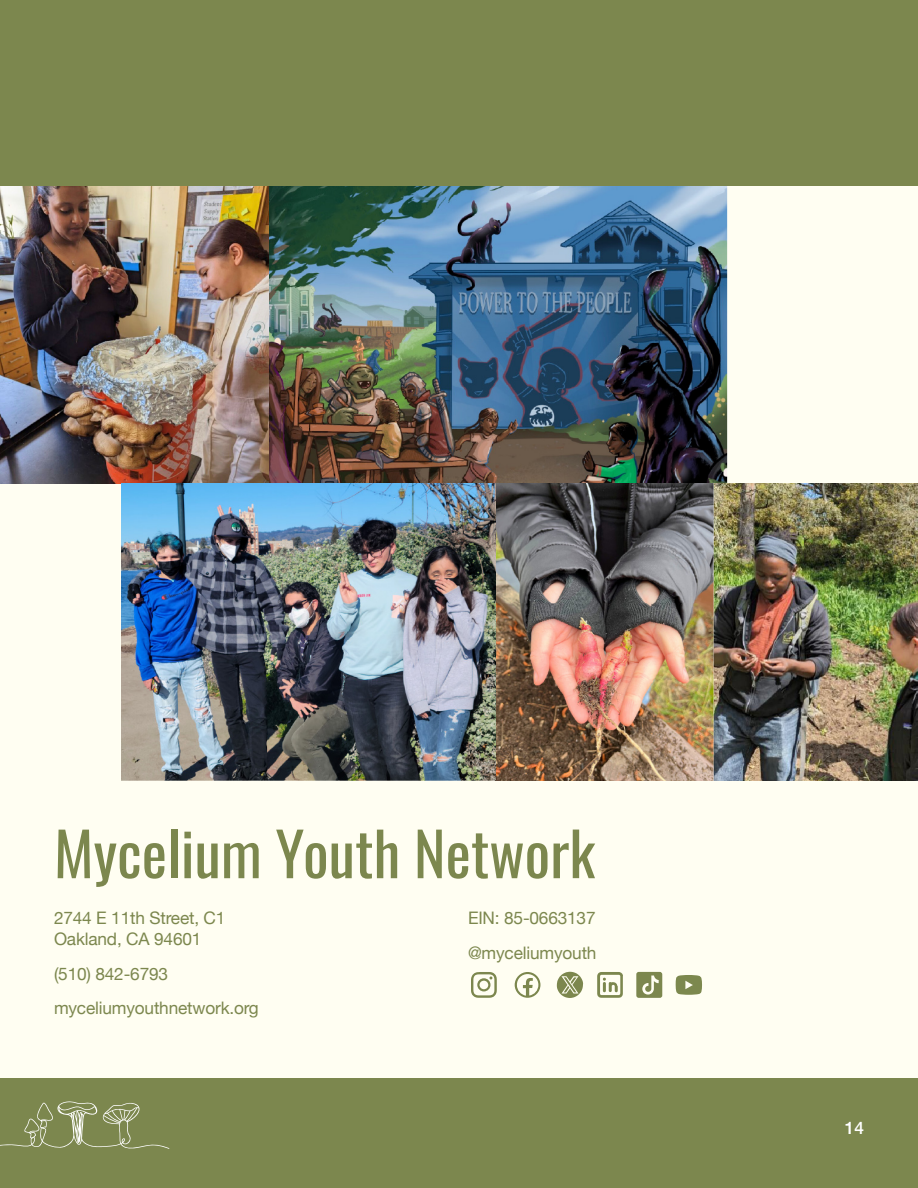
<style>
.page{position:relative;width:918px;height:1188px;background:#7c874e}
.page>*{position:absolute;margin:0;border:0;box-sizing:border-box;transform-origin:0 0}
.t1{font:60px "Oswald";color:#7c874e}
.Body{font:17.25px/21px "Helvetica Neue";letter-spacing:-.01em;color:#7c874e}
.t2{font:500 17.25px "Helvetica Neue";color:#fff}
</style>
<div class="page">
<svg style="left:0;top:1101px;width:169px;height:48px"></svg>
<div style="left:0;top:186px;width:918px;height:891px;background:#fffef2"></div>
<svg style="left:557px;top:972px;width:26px;height:26px"></svg>
<svg style="left:676px;top:975px;width:26px;height:20px"></svg>
<svg style="left:636px;top:972px;width:26px;height:26px"></svg>
<svg style="left:597px;top:972px;width:26px;height:26px"></svg>
<svg style="left:515px;top:972px;width:25px;height:26px"></svg>
<svg style="left:471px;top:972px;width:26px;height:26px"></svg>
<img style="left:0;top:186px;width:727px;height:297px">
<img style="left:121px;top:483px;width:797px;height:297px">
<p class="t1" style="left:54px;top:800px;width:543px">Mycelium Youth Network</p>
<p class="Body" style="left:54px;top:908px;width:173px">2744 E 11th Street, C1<br>Oakland, CA 94601</p>
<p class="Body" style="left:54px;top:964px;width:116px">(510) 842-6793</p>
<p class="Body" style="left:54px;top:998px;width:206px">myceliumyouthnetwork.org</p>
<p class="Body" style="left:468px;top:908px;width:129px">EIN: 85-0663137</p>
<p class="Body" style="left:468px;top:943px;width:130px">@myceliumyouth</p>
<p class="t2" style="left:845px;top:1114px;width:21px">14</p>
</div>
